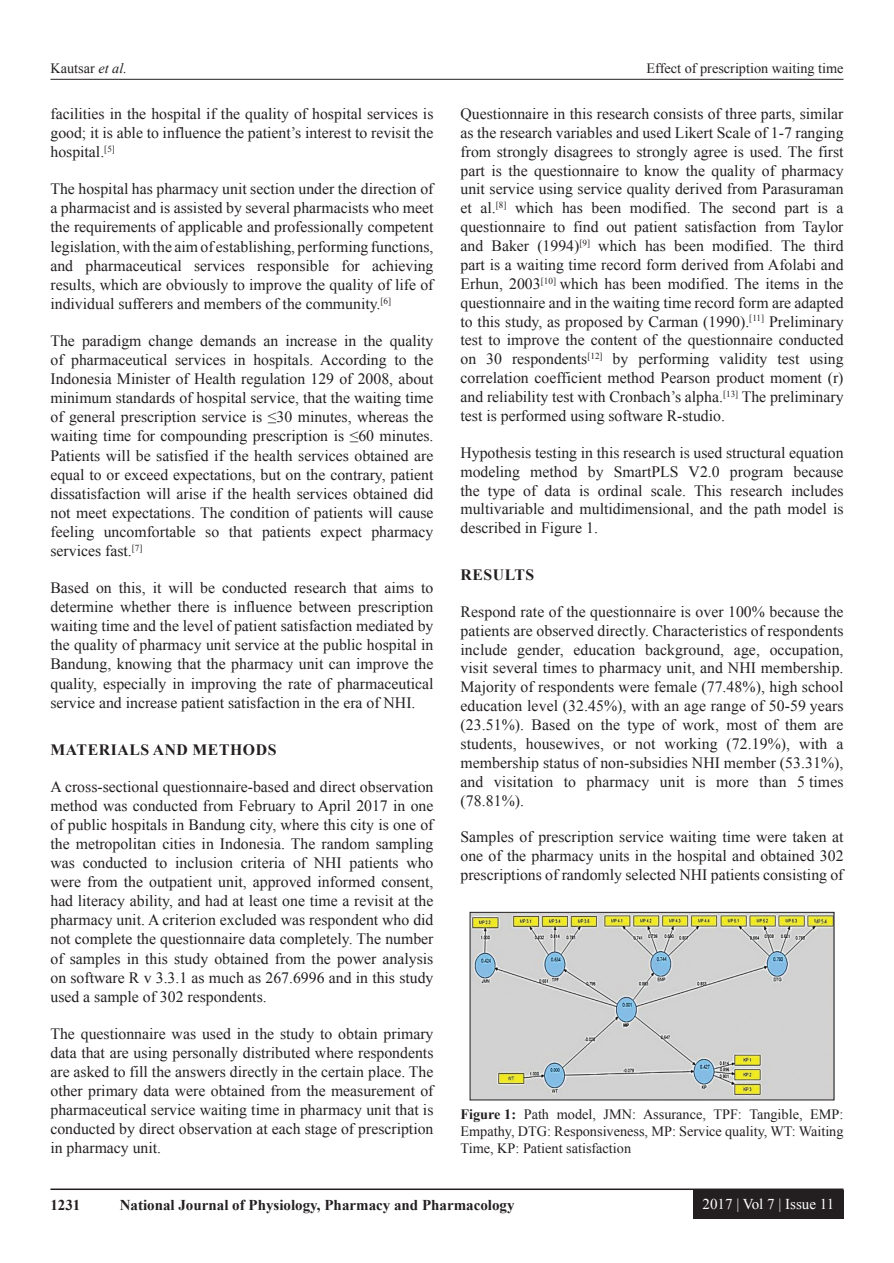
<style>
.page{position:relative;width:894px;height:1263px;background:#fff}
.page>*{position:absolute;margin:0;border:0;box-sizing:border-box;transform-origin:0 0}
.TX{font:15.75px/19px "Times New Roman";color:#231f20;text-align:justify}
.t1{font:700 15.75px "Times New Roman";letter-spacing:.035em;color:#231f20}
.RF{font:700 15px "Times New Roman";color:#231f20}
.t2{font:15px "Times New Roman";color:#fff}
.FGC{font:14.25px/17.2px "Times New Roman";color:#231f20;text-align:justify}
.s1{font-style:italic}
.s2{font-weight:700}
</style>
<div class="page">
<hr style="left:50px;top:79px;width:793px;height:1px;background:#231f20">
<hr style="left:50px;top:1188px;width:793px;height:2px;background:#231f20">
<div style="left:693px;top:1190px;width:150px;height:28px;background:#231f20"></div>
<img style="left:471px;top:914px;width:360px;height:184px">
<div style="left:469px;top:912px;width:364px;height:188px;border:1px solid #231f20"></div>
<p class="FGC" style="left:50px;top:59px;width:78px">Kautsar <span class="s1">et al.</span></p>
<p class="FGC" style="left:646px;top:59px;width:198px">Effect of prescription waiting time</p>
<p class="TX" style="left:50px;top:104px;width:384px">facilities in the hospital if the quality of hospital services is good; it is able to influence the patient’s interest to revisit the hospital.<sup>[5]</sup></p>
<p class="TX" style="left:50px;top:179px;width:384px">The hospital has pharmacy unit section under the direction of a pharmacist and is assisted by several pharmacists who meet the requirements of applicable and professionally competent legislation, with the aim of establishing, performing functions, and pharmaceutical services responsible for achieving results, which are obviously to improve the quality of life of individual sufferers and members of the community.<sup>[6]</sup></p>
<p class="TX" style="left:50px;top:331px;width:384px">The paradigm change demands an increase in the quality of pharmaceutical services in hospitals. According to the Indonesia Minister of Health regulation 129 of 2008, about minimum standards of hospital service, that the waiting time of general prescription service is ≤30 minutes, whereas the waiting time for compounding prescription is ≤60 minutes.<br>Patients will be satisfied if the health services obtained are equal to or exceed expectations, but on the contrary, patient dissatisfaction will arise if the health services obtained did not meet expectations. The condition of patients will cause feeling uncomfortable so that patients expect pharmacy services fast.<sup>[7]</sup></p>
<p class="TX" style="left:50px;top:578px;width:384px">Based on this, it will be conducted research that aims to determine whether there is influence between prescription waiting time and the level of patient satisfaction mediated by the quality of pharmacy unit service at the public hospital in Bandung, knowing that the pharmacy unit can improve the quality, especially in improving the rate of pharmaceutical service and increase patient satisfaction in the era of NHI.</p>
<h1 class="t1" style="left:50px;top:738px;width:227px">MATERIALS AND METHODS</h1>
<p class="TX" style="left:50px;top:776px;width:384px">A cross-sectional questionnaire-based and direct observation method was conducted from February to April 2017 in one of public hospitals in Bandung city, where this city is one of the metropolitan cities in Indonesia. The random sampling was conducted to inclusion criteria of NHI patients who were from the outpatient unit, approved informed consent, had literacy ability, and had at least one time a revisit at the pharmacy unit. A criterion excluded was respondent who did not complete the questionnaire data completely. The number of samples in this study obtained from the power analysis on software R v 3.3.1 as much as 267.6996 and in this study used a sample of 302 respondents.</p>
<p class="TX" style="left:50px;top:1023px;width:384px">The questionnaire was used in the study to obtain primary data that are using personally distributed where respondents are asked to fill the answers directly in the certain place. The other primary data were obtained from the measurement of pharmaceutical service waiting time in pharmacy unit that is conducted by direct observation at each stage of prescription in pharmacy unit.</p>
<p class="TX" style="left:460px;top:104px;width:384px">Questionnaire in this research consists of three parts, similar as the research variables and used Likert Scale of 1-7 ranging from strongly disagrees to strongly agree is used. The first part is the questionnaire to know the quality of pharmacy unit service using service quality derived from Parasuraman et al.<sup>[8]</sup> which has been modified. The second part is a questionnaire to find out patient satisfaction from Taylor and Baker (1994)<sup>[9]</sup> which has been modified. The third part is a waiting time record form derived from Afolabi and Erhun, 2003<sup>[10]</sup> which has been modified. The items in the questionnaire and in the waiting time record form are adapted to this study, as proposed by Carman (1990).<sup>[11]</sup> Preliminary test to improve the content of the questionnaire conducted on 30 respondents<sup>[12]</sup> by performing validity test using correlation coefficient method Pearson product moment (r) and reliability test with Cronbach’s alpha.<sup>[13]</sup> The preliminary test is performed using software R-studio.</p>
<p class="TX" style="left:460px;top:442px;width:384px">Hypothesis testing in this research is used structural equation modeling method by SmartPLS V2.0 program because the type of data is ordinal scale. This research includes multivariable and multidimensional, and the path model is described in Figure 1.</p>
<h1 class="t1" style="left:460px;top:563px;width:75px">RESULTS</h1>
<p class="TX" style="left:460px;top:601px;width:384px">Respond rate of the questionnaire is over 100% because the patients are observed directly. Characteristics of respondents include gender, education background, age, occupation, visit several times to pharmacy unit, and NHI membership.<br>Majority of respondents were female (77.48%), high school education level (32.45%), with an age range of 50-59 years (23.51%). Based on the type of work, most of them are students, housewives, or not working (72.19%), with a membership status of non-subsidies NHI member (53.31%), and visitation to pharmacy unit is more than 5 times (78.81%).</p>
<p class="TX" style="left:460px;top:827px;width:384px">Samples of prescription service waiting time were taken at one of the pharmacy units in the hospital and obtained 302 prescriptions of randomly selected NHI patients consisting of</p>
<p class="FGC" style="left:460px;top:1105px;width:384px"><span class="s2">Figure 1:</span> Path model, JMN: Assurance, TPF: Tangible, EMP:<br>Empathy, DTG: Responsiveness, MP: Service quality, WT: Waiting Time, KP: Patient satisfaction</p>
<p class="RF" style="left:50px;top:1194px;width:31px">1231</p>
<p class="RF" style="left:120px;top:1194px;width:396px">National Journal of Physiology, Pharmacy and Pharmacology</p>
<p class="t2" style="left:702px;top:1193px;width:133px">2017 | Vol 7 | Issue 11</p>
</div>
